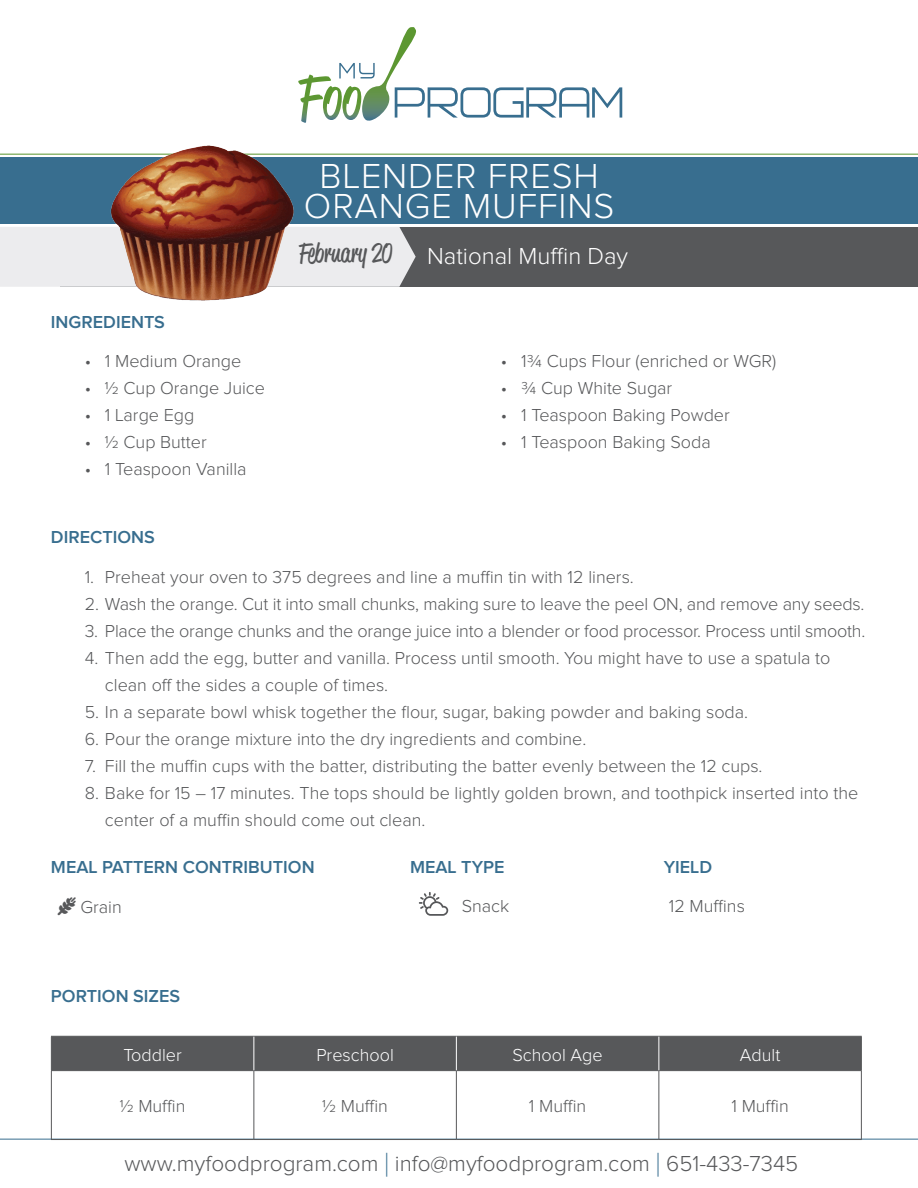
<style>
.page{position:relative;width:918px;height:1188px;background:#fff}
.page>*{position:absolute;margin:0;border:0;box-sizing:border-box;transform-origin:0 0}
.t1{font:300 36px/30px "Proxima Nova";letter-spacing:.025em;color:#fff;text-align:center}
.t2{font:27px "Reklame Script";color:#57585a}
.t3{font:300 24px "Proxima Nova";color:#fff}
.t4{font:300 22.5px "Proxima Nova";color:#57585a}
.t5{font:300 18px/27px "Proxima Nova";color:#57585a}
.t6{font:600 18px "Proxima Nova";color:#386e8f}
.t7{font:300 18px "Proxima Nova";color:#fff}
.s1{font-size:33.75px;color:#386e8f}
</style>
<div class="page">
<div style="left:60px;top:227px;width:858px;height:59px;background:#57585a"></div>
<div style="left:0;top:227px;width:416px;height:60px;background:#ececee"></div>
<div style="left:0;top:157px;width:918px;height:67px;background:#386e8f"></div>
<hr style="left:0;top:154px;width:918px;height:1px;background:#5c9731">
<hr style="left:0;top:1139px;width:918px;height:1px;background:#386e8f">
<svg style="left:298px;top:27px;width:324px;height:96px"></svg>
<div style="left:52px;top:1037px;width:809px;height:33px;background:#57585a"></div>
<hr style="left:51px;top:1036px;width:203px;height:1px;background:#57585a">
<hr style="left:51px;top:1037px;width:1px;height:33px;background:#57585a">
<hr style="left:254px;top:1036px;width:202px;height:1px;background:#57585a">
<hr style="left:456px;top:1036px;width:203px;height:1px;background:#57585a">
<hr style="left:659px;top:1036px;width:203px;height:1px;background:#57585a">
<hr style="left:861px;top:1037px;width:1px;height:33px;background:#57585a">
<hr style="left:51px;top:1070px;width:203px;height:1px;background:#57585a">
<hr style="left:51px;top:1071px;width:1px;height:68px;background:#57585a">
<hr style="left:254px;top:1070px;width:202px;height:1px;background:#57585a">
<hr style="left:253px;top:1071px;width:1px;height:68px;background:#57585a">
<hr style="left:456px;top:1070px;width:203px;height:1px;background:#57585a">
<hr style="left:456px;top:1071px;width:1px;height:68px;background:#57585a">
<hr style="left:659px;top:1070px;width:203px;height:1px;background:#57585a">
<hr style="left:658px;top:1071px;width:1px;height:68px;background:#57585a">
<hr style="left:861px;top:1071px;width:1px;height:68px;background:#57585a">
<hr style="left:51px;top:1139px;width:203px;height:1px;background:#57585a">
<hr style="left:254px;top:1139px;width:202px;height:1px;background:#57585a">
<hr style="left:456px;top:1139px;width:203px;height:1px;background:#57585a">
<hr style="left:659px;top:1139px;width:203px;height:1px;background:#57585a">
<hr style="left:253px;top:1037px;width:1px;height:33px;background:#fff">
<hr style="left:456px;top:1037px;width:1px;height:33px;background:#fff">
<hr style="left:658px;top:1037px;width:1px;height:33px;background:#fff">
<svg style="left:419px;top:892px;width:29px;height:24px"></svg>
<img style="left:100px;top:117px;width:203px;height:184px">
<p class="t1" style="left:304px;top:162px;width:312px">BLENDER FRESH<br>ORANGE MUFFINS</p>
<p class="t6" style="left:51px;top:314px;width:116px">INGREDIENTS</p>
<p class="t5" style="left:85px;top:348px;width:158px">• 1 Medium Orange</p>
<p class="t5" style="left:85px;top:375px;width:182px">• 1/2 Cup Orange Juice</p>
<p class="t5" style="left:85px;top:402px;width:111px">• 1 Large Egg</p>
<p class="t5" style="left:85px;top:429px;width:124px">• 1/2 Cup Butter</p>
<p class="t5" style="left:85px;top:456px;width:163px">• 1 Teaspoon Vanilla</p>
<p class="t6" style="left:51px;top:529px;width:105px">DIRECTIONS</p>
<p class="t2" style="left:299px;top:235px;width:95px">February 20</p>
<p class="t3" style="left:427px;top:245px;width:203px">National Muffin Day</p>
<p class="t5" style="left:501px;top:348px;width:277px">• 13/4 Cups Flour (enriched or WGR)</p>
<p class="t5" style="left:501px;top:375px;width:173px">• 3/4 Cup White Sugar</p>
<p class="t5" style="left:501px;top:402px;width:230px">• 1 Teaspoon Baking Powder</p>
<p class="t5" style="left:501px;top:429px;width:211px">• 1 Teaspoon Baking Soda</p>
<p class="t5" style="left:85px;top:564px;width:551px">1. Preheat your oven to 375 degrees and line a muffin tin with 12 liners.</p>
<p class="t5" style="left:85px;top:591px;width:781px">2. Wash the orange. Cut it into small chunks, making sure to leave the peel ON, and remove any seeds.</p>
<p class="t5" style="left:85px;top:618px;width:782px">3. Place the orange chunks and the orange juice into a blender or food processor. Process until smooth.</p>
<p class="t5" style="left:105px;top:645px;width:727px;text-indent:-20px">4. Then add the egg, butter and vanilla. Process until smooth. You might have to use a spatula to clean off the sides a couple of times.</p>
<p class="t5" style="left:85px;top:699px;width:665px">5. In a separate bowl whisk together the flour, sugar, baking powder and baking soda.</p>
<p class="t5" style="left:85px;top:726px;width:503px">6. Pour the orange mixture into the dry ingredients and combine.</p>
<p class="t5" style="left:85px;top:753px;width:679px">7. Fill the muffin cups with the batter, distributing the batter evenly between the 12 cups.</p>
<p class="t5" style="left:105px;top:780px;width:755px;text-indent:-20px">8. Bake for 15 – 17 minutes. The tops should be lightly golden brown, and toothpick inserted into the center of a muffin should come out clean.</p>
<p class="t6" style="left:51px;top:858px;width:265px">MEAL PATTERN CONTRIBUTION</p>
<p class="t6" style="left:410px;top:858px;width:96px">MEAL TYPE</p>
<p class="t6" style="left:664px;top:858px;width:50px">YIELD</p>
<p class="t5" style="left:80px;top:895px;width:43px">Grain</p>
<p class="t5" style="left:462px;top:893px;width:49px">Snack</p>
<p class="t5" style="left:669px;top:893px;width:77px">12 Muffins</p>
<p class="t6" style="left:51px;top:988px;width:131px">PORTION SIZES</p>
<p class="t7" style="left:123px;top:1046px;width:60px">Toddler</p>
<p class="t7" style="left:316px;top:1046px;width:79px">Preschool</p>
<p class="t7" style="left:512px;top:1046px;width:92px">School Age</p>
<p class="t7" style="left:740px;top:1046px;width:42px">Adult</p>
<p class="t5" style="left:120px;top:1093px;width:67px">1/2 Muffin</p>
<p class="t5" style="left:322px;top:1093px;width:67px">1/2 Muffin</p>
<p class="t5" style="left:529px;top:1093px;width:59px">1 Muffin</p>
<p class="t5" style="left:731px;top:1093px;width:59px">1 Muffin</p>
<p class="t4" style="left:124px;top:1153px;width:675px">www.myfoodprogram.com <span class="s1">|</span> info@myfoodprogram.com <span class="s1">|</span> 651-433-7345</p>
</div>
